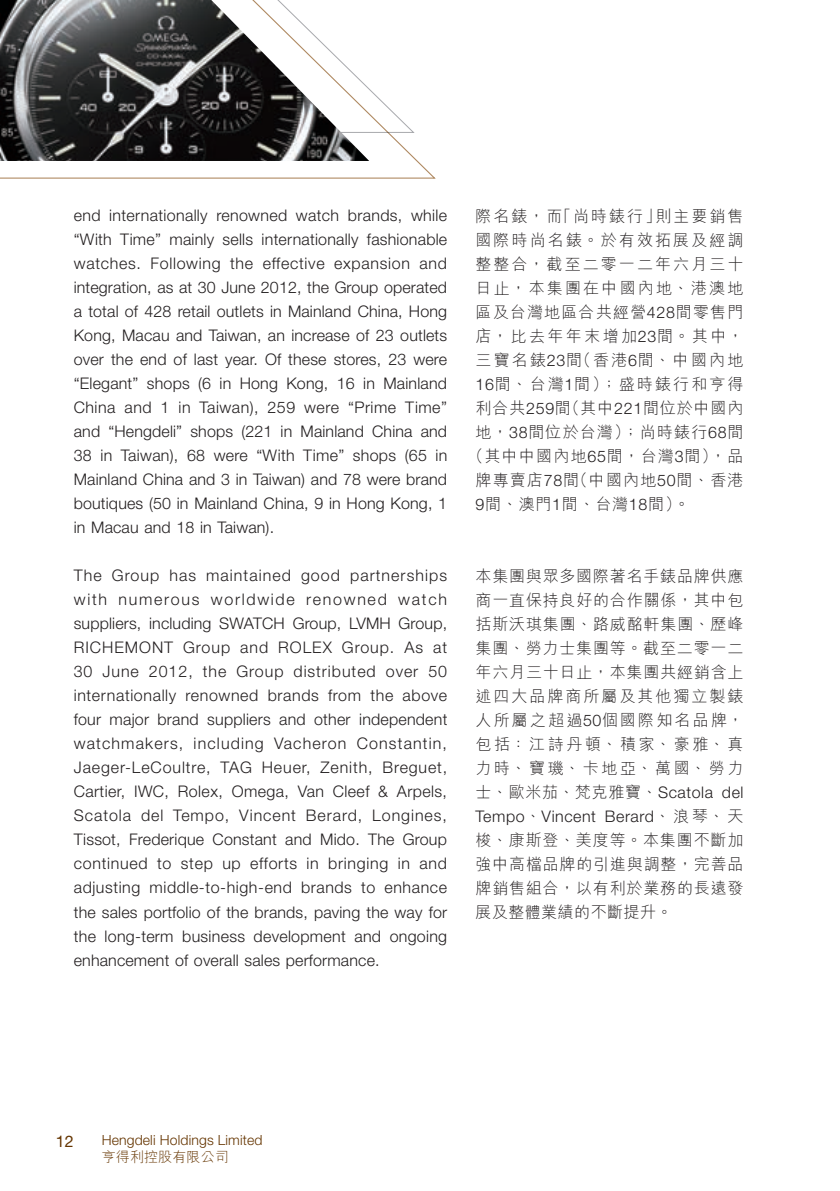
<style>
.page{position:relative;width:840px;height:1191px;background:#fff}
.page>*{position:absolute;margin:0;border:0;box-sizing:border-box;transform-origin:0 0}
.t1{font:300 16px/24px "Helvetica Neue LT Std";letter-spacing:.01em;color:#231f20;text-align:justify}
.t2{font:300 16px/24px "M Hei HK";letter-spacing:.075em;color:#231f20;text-align:justify}
.t3{font:300 16px "M Hei HK";letter-spacing:.13em;color:#231f20}
.t4{font:300 16px "M Hei HK";letter-spacing:.135em;color:#231f20}
.t5{font:300 16px "M Hei HK";letter-spacing:.055em;color:#231f20}
.t6{font:300 16px "M Hei HK";letter-spacing:.125em;color:#231f20}
.t7{font:300 16px "M Hei HK";letter-spacing:.15em;color:#231f20}
.t8{font:16px "Helvetica Neue LT Std";color:#653500}
.t9{font:300 14px/16.4px "Helvetica Neue LT Std";letter-spacing:.01em;color:#653500}
.s1{font-family:"Helvetica Neue LT Std"}
.s2{font-family:"M Hei HK"}
</style>
<div class="page">
<svg style="left:0;top:132px;width:436px;height:47px"></svg>
<img style="left:0;top:0;width:369px;height:161px">
<p class="t1" style="left:74px;top:203px;width:375px">end internationally renowned watch brands, while “With Time” mainly sells internationally fashionable watches. Following the effective expansion and integration, as at 30 June 2012, the Group operated a total of 428 retail outlets in Mainland China, Hong Kong, Macau and Taiwan, an increase of 23 outlets over the end of last year. Of these stores, 23 were “Elegant” shops (6 in Hong Kong, 16 in Mainland China and 1 in Taiwan), 259 were “Prime Time” and “Hengdeli” shops (221 in Mainland China and 38 in Taiwan), 68 were “With Time” shops (65 in Mainland China and 3 in Taiwan) and 78 were brand boutiques (50 in Mainland China, 9 in Hong Kong, 1 in Macau and 18 in Taiwan).</p>
<p class="t1" style="left:74px;top:563px;width:375px">The Group has maintained good partnerships with numerous worldwide renowned watch suppliers, including SWATCH Group, LVMH Group, RICHEMONT Group and ROLEX Group. As at 30 June 2012, the Group distributed over 50 internationally renowned brands from the above four major brand suppliers and other independent watchmakers, including Vacheron Constantin, Jaeger-LeCoultre, TAG Heuer, Zenith, Breguet, Cartier, IWC, Rolex, Omega, Van Cleef &amp; Arpels, Scatola del Tempo, Vincent Berard, Longines, Tissot, Frederique Constant and Mido. The Group continued to step up efforts in bringing in and adjusting middle-to-high-end brands to enhance the sales portfolio of the brands, paving the way for the long-term business development and ongoing enhancement of overall sales performance.</p>
<p class="t6" style="left:475px;top:205px;width:269px">際名錶，而「尚時錶行」則主要銷售</p>
<p class="t3" style="left:475px;top:229px;width:269px">國際時尚名錶。於有效拓展及經調</p>
<p class="t3" style="left:475px;top:253px;width:269px">整整合，截至二零一二年六月三十</p>
<p class="t4" style="left:475px;top:277px;width:269px">日止，本集團在中國內地、港澳地</p>
<p class="t2" style="left:475px;top:300px;width:269px">區及台灣地區合共經營<span class="s1">428</span>間零售門</p>
<p class="t7" style="left:475px;top:325px;width:269px">店，比去年年末增加<span class="s1">23</span>間。其中，</p>
<p class="t4" style="left:475px;top:349px;width:269px">三寶名錶<span class="s1">23</span>間（香港<span class="s1">6</span>間、中國內地</p>
<p class="t3" style="left:475px;top:373px;width:269px"><span class="s1">16</span>間、台灣<span class="s1">1</span>間）；盛時錶行和亨得</p>
<p class="t5" style="left:475px;top:397px;width:269px">利合共<span class="s1">259</span>間（其中<span class="s1">221</span>間位於中國內</p>
<p class="t2" style="left:475px;top:420px;width:269px">地，<span class="s1">38</span>間位於台灣）；尚時錶行<span class="s1">68</span>間</p>
<p class="t2" style="left:467px;top:444px;width:277px">（其中中國內地<span class="s1">65</span>間，台灣<span class="s1">3</span>間），品</p>
<p class="t2" style="left:475px;top:468px;width:269px">牌專賣店<span class="s1">78</span>間（中國內地<span class="s1">50</span>間、香港</p>
<p class="t2" style="left:475px;top:492px;width:216px"><span class="s1">9</span>間、澳門<span class="s1">1</span>間、台灣<span class="s1">18</span>間）。</p>
<p class="t2" style="left:475px;top:564px;width:269px">本集團與眾多國際著名手錶品牌供應商一直保持良好的合作關係，其中包括斯沃琪集團、路威酩軒集團、歷峰集團、勞力士集團等。截至二零一二年六月三十日止，本集團共經銷含上述四大品牌商所屬及其他獨立製錶人所屬之超過<span class="s1">50</span>個國際知名品牌，包括：江詩丹頓、積家、豪雅、真力時、寶璣、卡地亞、萬國、勞力士、歐米茄、梵克雅寶、<span class="s1">Scatola del Tempo</span>、<span class="s1">Vincent Berard</span>、浪琴、天梭、康斯登、美度等。本集團不斷加強中高檔品牌的引進與調整，完善品牌銷售組合，以有利於業務的長遠發展及整體業績的不斷提升。</p>
<p class="t8" style="left:56px;top:1132px;width:18px">12</p>
<p class="t9" style="left:102px;top:1131px;width:162px">Hengdeli Holdings Limited<span class="s2">亨得利控股有限公司</span></p>
</div>
